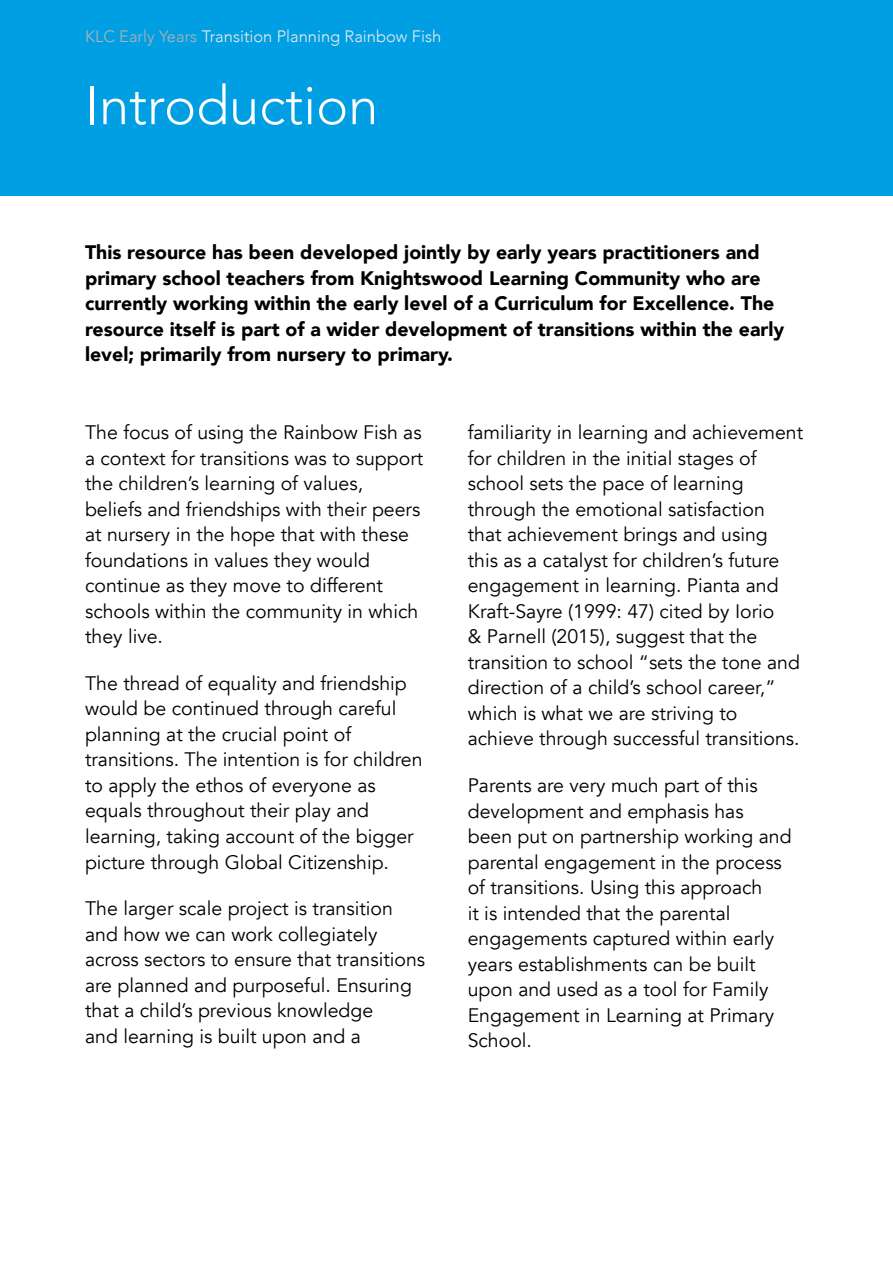
<style>
.page{position:relative;width:893px;height:1263px;background:#fff}
.page>*{position:absolute;margin:0;border:0;box-sizing:border-box;transform-origin:0 0}
.t1{font:300 54px "Avenir";color:#fff}
.t2{font:19.5px/25.5px "Avenir";color:#000}
.t3{font:900 19.5px/25.5px "Avenir";color:#000}
.t4{font:300 16.5px "Avenir";color:#ebebeb}
.s1{color:#b3b2b2}
</style>
<div class="page">
<div style="left:0;top:0;width:893px;height:196px;background:#009fe3"></div>
<p class="t4" style="left:85px;top:27px;width:358px"><span class="s1">KLC Early Years</span> Transition Planning Rainbow Fish</p>
<h1 class="t1" style="left:85px;top:74px;width:295px">Introduction</h1>
<p class="t3" style="left:85px;top:239px;width:701px">This resource has been developed jointly by early years practitioners and primary school teachers from Knightswood Learning Community who are currently working within the early level of a Curriculum for Excellence. The resource itself is part of a wider development of transitions within the early level; primarily from nursery to primary.</p>
<p class="t2" style="left:85px;top:420px;width:340px">The focus of using the Rainbow Fish as a context for transitions was to support the children’s learning of values, beliefs and friendships with their peers at nursery in the hope that with these foundations in values they would continue as they move to different schools within the community in which they live.</p>
<p class="t2" style="left:85px;top:671px;width:339px">The thread of equality and friendship would be continued through careful planning at the crucial point of transitions. The intention is for children to apply the ethos of everyone as equals throughout their play and learning, taking account of the bigger picture through Global Citizenship.</p>
<p class="t2" style="left:85px;top:896px;width:342px">The larger scale project is transition and how we can work collegiately across sectors to ensure that transitions are planned and purposeful. Ensuring that a child’s previous knowledge<br>and learning is built upon and a</p>
<p class="t2" style="left:468px;top:420px;width:337px">familiarity in learning and achievement for children in the initial stages of school sets the pace of learning through the emotional satisfaction that achievement brings and using<br>this as a catalyst for children’s future engagement in learning. Pianta and Kraft-Sayre (1999: 47) cited by Iorio<br>&amp; Parnell (2015), suggest that the transition to school “sets the tone and direction of a child’s school career,” which is what we are striving to achieve through successful transitions.</p>
<p class="t2" style="left:468px;top:773px;width:325px">Parents are very much part of this development and emphasis has been put on partnership working and parental engagement in the process of transitions. Using this approach<br>it is intended that the parental engagements captured within early years establishments can be built upon and used as a tool for Family<br>Engagement in Learning at Primary<br>School.</p>
</div>
